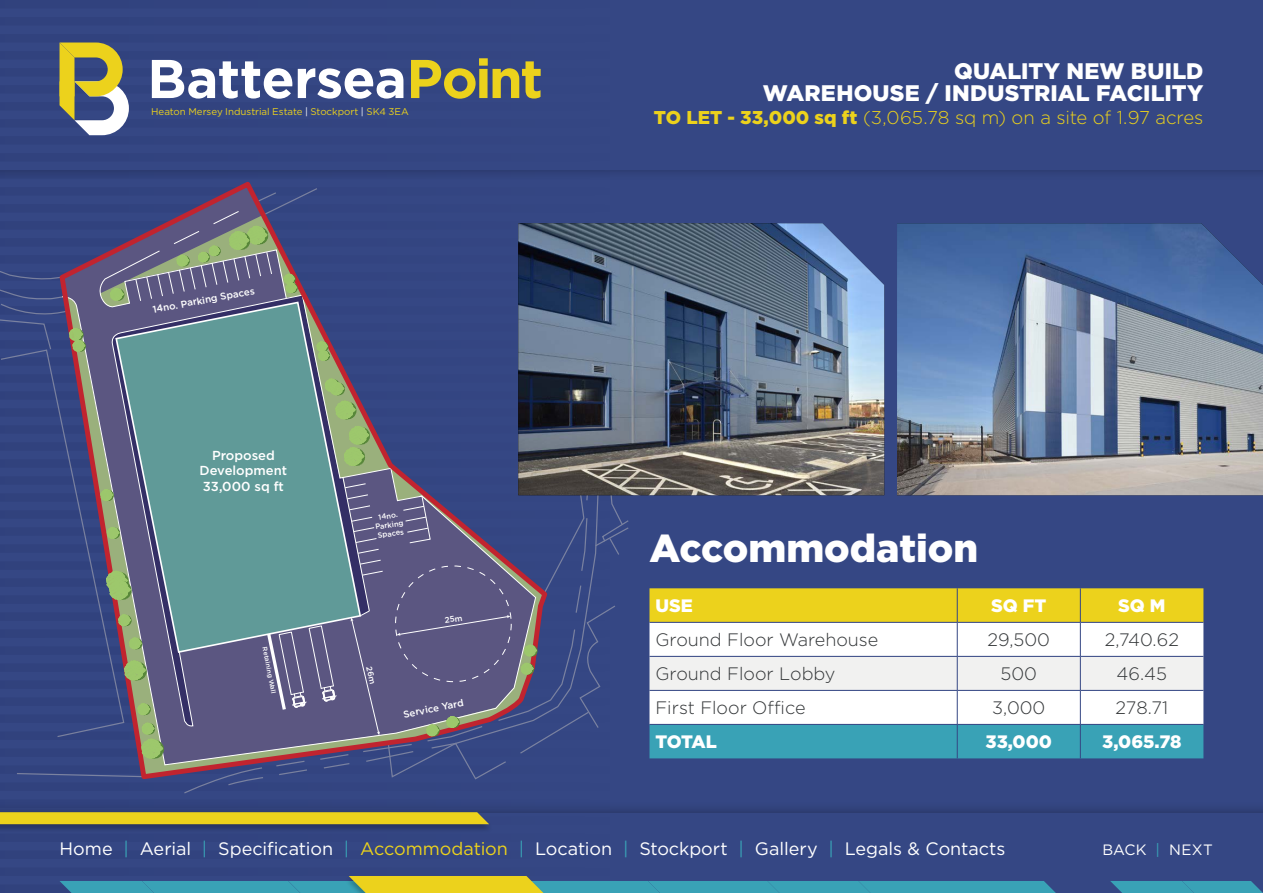
<style>
.page{position:relative;width:1263px;height:893px;background:#354784}
.page>*{position:absolute;margin:0;border:0;box-sizing:border-box;transform-origin:0 0}
.t1{font:700 54.45px "Gotham";letter-spacing:-.02em;color:#fff}
.t2{font:900 39px "Gotham";color:#fff}
.t3{font:900 22.5px/22.5px "Gotham";letter-spacing:.005em;color:#fff;text-align:right}
.t4{font:300 18.45px "Gotham";letter-spacing:-.01em;color:#ecd21c}
.t5{font:300 18px "Gotham";color:#323537}
.t6{font:18px "Gotham";color:#fff}
.t7{font:900 18px "Gotham";color:#fff}
.t8{font:15px "Gotham";letter-spacing:.015em;color:#fff}
.t9{font:500 13.05px/15.6px "Gotham";color:#fff;text-align:center}
.t10{font:9.75px "Gotham";color:#ecd21c}
.t11{font:500 9.75px "Gotham";color:#fff}
.t12{font:500 7.5px/9px "Gotham";color:#fff;text-align:center}
.t13{font:500 6.45px "Gotham";color:#fff}
.s1{color:#ecd21c}
.s2{color:#fff}
.s3{font-weight:900}
.s4{color:#39a2b6}
</style>
<div class="page">
<div style="left:0;top:161px;width:1263px;height:652px;background:#354784"></div>
<svg style="left:1110px;top:881px;width:153px;height:12px"></svg>
<div style="left:649px;top:588px;width:554px;height:34px;background:#ecd21c"></div>
<div style="left:649px;top:623px;width:554px;height:101px;background:#fff"></div>
<div style="left:649px;top:657px;width:554px;height:33px;background:#f1f1f0"></div>
<div style="left:649px;top:725px;width:554px;height:33px;background:#39a2b6"></div>
<hr style="left:957px;top:588px;width:1px;height:34px;background:#354784">
<hr style="left:1080px;top:588px;width:1px;height:34px;background:#354784">
<hr style="left:957px;top:623px;width:1px;height:33px;background:#354784">
<hr style="left:1080px;top:623px;width:1px;height:33px;background:#354784">
<hr style="left:649px;top:656px;width:308px;height:1px;background:#354784">
<hr style="left:957px;top:656px;width:123px;height:1px;background:#354784">
<hr style="left:957px;top:657px;width:1px;height:33px;background:#354784">
<hr style="left:1080px;top:656px;width:123px;height:1px;background:#354784">
<hr style="left:1080px;top:657px;width:1px;height:33px;background:#354784">
<hr style="left:649px;top:690px;width:308px;height:1px;background:#354784">
<hr style="left:957px;top:690px;width:123px;height:1px;background:#354784">
<hr style="left:957px;top:691px;width:1px;height:33px;background:#354784">
<hr style="left:1080px;top:690px;width:123px;height:1px;background:#354784">
<hr style="left:1080px;top:691px;width:1px;height:33px;background:#354784">
<hr style="left:957px;top:725px;width:1px;height:33px;background:#354784">
<hr style="left:1080px;top:725px;width:1px;height:33px;background:#354784">
<img style="left:629px;top:223px;width:255px;height:272px">
<img style="left:897px;top:223px;width:366px;height:272px">
<div style="left:0;top:812px;width:493px;height:21px;background:#000;opacity:.25"></div>
<svg style="left:0;top:812px;width:489px;height:12px"></svg>
<svg style="left:60px;top:43px;width:69px;height:92px"></svg>
<svg style="left:60px;top:876px;width:996px;height:17px"></svg>
<svg style="left:0;top:188px;width:629px;height:605px"></svg>
<h1 class="t1" style="left:147px;top:47px;width:397px">Battersea<span class="s1">Point</span></h1>
<p class="t10" style="left:151px;top:107px;width:259px">Heaton Mersey Industrial Estate <span class="s2">|</span> Stockport <span class="s2">|</span> SK4 3EA</p>
<p class="t11" style="left:152px;top:304px;width:105px;rotate:-11deg">14no. Parking Spaces</p>
<p class="t9" style="left:200px;top:447px;width:89px">Proposed<br>Development<br>33,000 sq ft</p>
<p class="t13" style="left:268px;top:646px;width:49px;rotate:79deg">Retaining Wall</p>
<p class="t12" style="left:373px;top:513px;width:30px;rotate:-9deg">14no.<br>Parking<br>Spaces</p>
<p class="t11" style="left:402px;top:709px;width:63px;rotate:-11deg">Service Yard</p>
<p class="t3" style="left:763px;top:59px;width:442px">QUALITY NEW BUILD<br>WAREHOUSE / INDUSTRIAL FACILITY</p>
<p class="t4" style="left:654px;top:107px;width:551px"><span class="s3">TO LET - 33,000 sq ft</span> (3,065.78 sq m) on a site of 1.97 acres</p>
<h2 class="t2" style="left:649px;top:525px;width:330px">Accommodation</h2>
<p class="t7" style="left:655px;top:595px;width:39px">USE</p>
<p class="t7" style="left:991px;top:595px;width:57px">SQ FT</p>
<p class="t7" style="left:1118px;top:595px;width:49px">SQ M</p>
<p class="t5" style="left:655px;top:630px;width:224px">Ground Floor Warehouse</p>
<p class="t5" style="left:987px;top:630px;width:64px">29,500</p>
<p class="t5" style="left:1105px;top:630px;width:76px">2,740.62</p>
<p class="t5" style="left:655px;top:664px;width:182px">Ground Floor Lobby</p>
<p class="t5" style="left:1000px;top:664px;width:38px">500</p>
<p class="t5" style="left:1117px;top:664px;width:52px">46.45</p>
<p class="t5" style="left:655px;top:698px;width:152px">First Floor Office</p>
<p class="t5" style="left:992px;top:698px;width:55px">3,000</p>
<p class="t5" style="left:1115px;top:698px;width:54px">278.71</p>
<p class="t7" style="left:655px;top:731px;width:63px">TOTAL</p>
<p class="t7" style="left:985px;top:731px;width:68px">33,000</p>
<p class="t7" style="left:1102px;top:731px;width:81px">3,065.78</p>
<p class="t6" style="left:60px;top:838px;width:947px">Home <span class="s4">|</span> Aerial <span class="s4">|</span> Specification <span class="s4">|</span> <span class="s1">Accommodation</span> <span class="s4">|</span> Location <span class="s4">|</span> Stockport <span class="s4">|</span> Gallery <span class="s4">|</span> Legals &amp; Contacts</p>
<p class="t8" style="left:1102px;top:841px;width:112px">BACK <span class="s4">|</span> NEXT</p>
</div>
